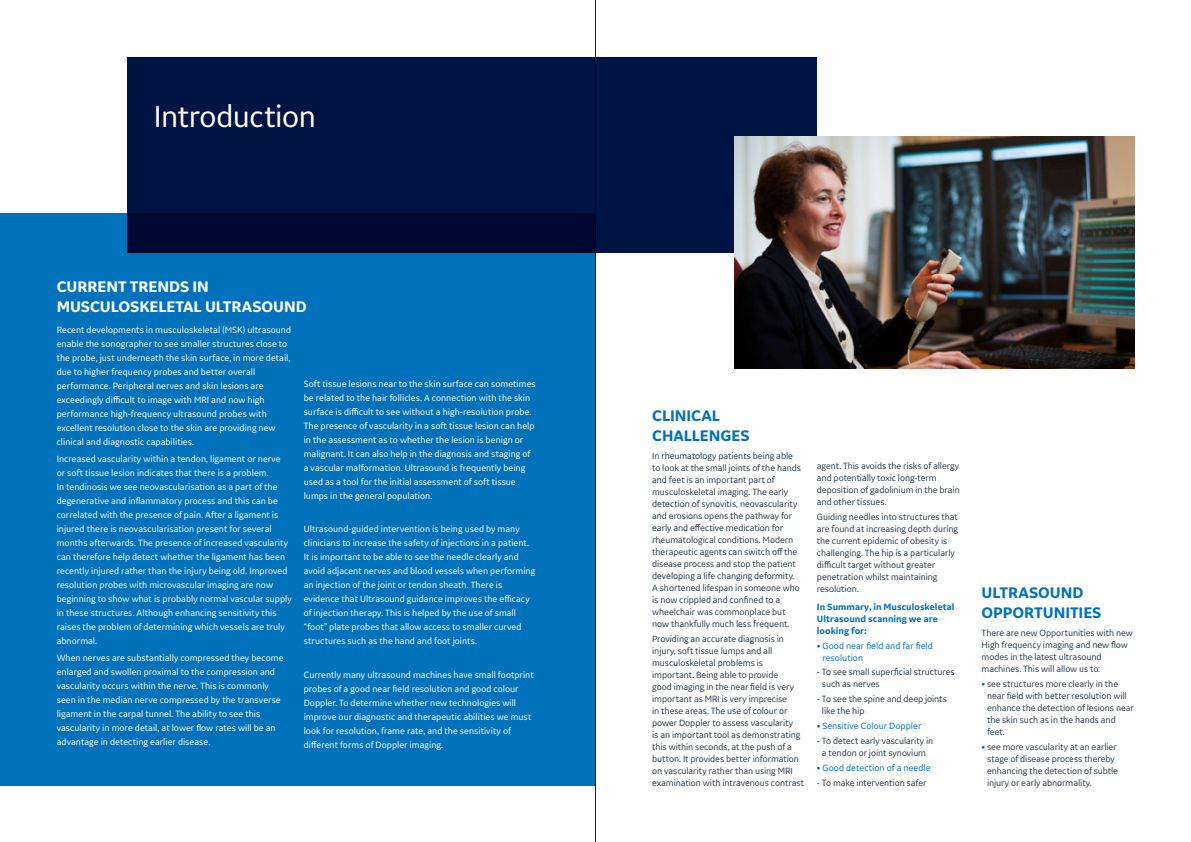
<style>
.page{position:relative;width:1191px;height:842px;background:#fff}
.page>*{position:absolute;margin:0;border:0;box-sizing:border-box;transform-origin:0 0}
.t1{font:32px "GE Inspira Sans";letter-spacing:-.015em;color:#fff}
.t2{font:700 16px/20px "GE Inspira Sans";color:#0072bc}
.t3{font:700 16px/20px "GE Inspira Sans";letter-spacing:-.005em;color:#fff}
.t4{font:9.5px/14px "GE Inspira Sans";letter-spacing:.005em;color:#fff}
.t5{font:9.5px/12px "GE Inspira Sans";letter-spacing:-.005em;color:#2c3c4a}
.t6{font:9.5px/12px "GE Inspira Sans";letter-spacing:.005em;color:#0072bc}
.t7{font:700 9.5px/12px "GE Inspira Sans";letter-spacing:.005em;color:#0072bc}
.s1{font-weight:700}
.s2{font-weight:700;color:#0072bc}
</style>
<div class="page">
<div style="left:0;top:213px;width:595px;height:572px;background:#0072bc"></div>
<hr style="left:595px;top:0;width:1px;height:842px;background:#231f20">
<div style="left:127px;top:57px;width:690px;height:195px;background:#001443"></div>
<img style="left:735px;top:137px;width:399px;height:231px">
<p class="t1" style="left:154px;top:97px;width:164px">Introduction</p>
<p class="t3" style="left:57px;top:276px;width:252px">CURRENT TRENDS IN<br>MUSCULOSKELETAL ULTRASOUND</p>
<p class="t4" style="left:57px;top:323px;width:236px">Recent developments in musculoskeletal (MSK) ultrasound enable the sonographer to see smaller structures close to the probe, just underneath the skin surface, in more detail, due to higher frequency probes and better overall performance. Peripheral nerves and skin lesions are exceedingly difficult to image with MRI and now high performance high-frequency ultrasound probes with excellent resolution close to the skin are providing new clinical and diagnostic capabilities.</p>
<p class="t4" style="left:57px;top:452px;width:236px">Increased vascularity within a tendon, ligament or nerve<br>or soft tissue lesion indicates that there is a problem.<br>In tendinosis we see neovascularisation as a part of the degenerative and inflammatory process and this can be correlated with the presence of pain. After a ligament is injured there is neovascularisation present for several months afterwards. The presence of increased vascularity can therefore help detect whether the ligament has been recently injured rather than the injury being old. Improved resolution probes with microvascular imaging are now beginning to show what is probably normal vascular supply in these structures. Although enhancing sensitivity this raises the problem of determining which vessels are truly abnormal.</p>
<p class="t4" style="left:57px;top:650px;width:228px">When nerves are substantially compressed they become enlarged and swollen proximal to the compression and vascularity occurs within the nerve. This is commonly seen in the median nerve compressed by the transverse ligament in the carpal tunnel. The ability to see this vascularity in more detail, at lower flow rates will be an advantage in detecting earlier disease.</p>
<p class="t4" style="left:304px;top:376px;width:233px">Soft tissue lesions near to the skin surface can sometimes be related to the hair follicles. A connection with the skin surface is difficult to see without a high-resolution probe.<br>The presence of vascularity in a soft tissue lesion can help in the assessment as to whether the lesion is benign or malignant. It can also help in the diagnosis and staging of a vascular malformation. Ultrasound is frequently being used as a tool for the initial assessment of soft tissue lumps in the general population.</p>
<p class="t4" style="left:304px;top:522px;width:233px">Ultrasound-guided intervention is being used by many clinicians to increase the safety of injections in a patient.<br>It is important to be able to see the needle clearly and avoid adjacent nerves and blood vessels when performing an injection of the joint or tendon sheath. There is evidence that Ultrasound guidance improves the efficacy of injection therapy. This is helped by the use of small “foot” plate probes that allow access to smaller curved structures such as the hand and foot joints.</p>
<p class="t4" style="left:304px;top:667px;width:231px">Currently many ultrasound machines have small footprint probes of a good near field resolution and good colour Doppler. To determine whether new technologies will improve our diagnostic and therapeutic abilities we must look for resolution, frame rate, and the sensitivity of different forms of Doppler imaging.</p>
<p class="t2" style="left:652px;top:405px;width:99px">CLINICAL<br>CHALLENGES</p>
<p class="t5" style="left:652px;top:449px;width:150px">In rheumatology patients being able to look at the small joints of the hands and feet is an important part of musculoskeletal imaging. The early detection of synovitis, neovascularity and erosions opens the pathway for early and effective medication for rheumatological conditions. Modern therapeutic agents can switch off the disease process and stop the patient developing a life changing deformity.<br>A shortened lifespan in someone who is now crippled and confined to a wheelchair was commonplace but now thankfully much less frequent.</p>
<p class="t5" style="left:652px;top:632px;width:153px">Providing an accurate diagnosis in injury, soft tissue lumps and all musculoskeletal problems is important. Being able to provide<br>good imaging in the near field is very important as MRI is very imprecise<br>in these areas. The use of colour or power Doppler to assess vascularity<br>is an important tool as demonstrating this within seconds, at the push of a button. It provides better information on vascularity rather than using MRI examination with intravenous contrast</p>
<p class="t5" style="left:817px;top:460px;width:144px">agent. This avoids the risks of allergy and potentially toxic long-term deposition of gadolinium in the brain and other tissues.</p>
<p class="t5" style="left:817px;top:511px;width:143px">Guiding needles into structures that are found at increasing depth during the current epidemic of obesity is challenging. The hip is a particularly difficult target without greater penetration whilst maintaining resolution.</p>
<p class="t7" style="left:817px;top:600px;width:139px">In Summary, in Musculoskeletal<br>Ultrasound scanning we are looking for:</p>
<p class="t6" style="left:822px;top:639px;width:112px;text-indent:-6px"><span class="s1">•</span> Good near field and far field resolution</p>
<p class="t5" style="left:822px;top:666px;width:134px;text-indent:-5px">- To see small superficial structures such as nerves</p>
<p class="t5" style="left:822px;top:693px;width:126px;text-indent:-5px">- To see the spine and deep joints like the hip</p>
<p class="t6" style="left:817px;top:720px;width:106px"><span class="s1">•</span> Sensitive Colour Doppler</p>
<p class="t5" style="left:817px;top:734px;width:118px;text-align:center">- To detect early vascularity in a tendon or joint synovium</p>
<p class="t6" style="left:817px;top:761px;width:115px"><span class="s1">•</span> Good detection of a needle</p>
<p class="t5" style="left:817px;top:776px;width:111px">- To make intervention safer</p>
<p class="t2" style="left:981px;top:582px;width:121px">ULTRASOUND<br>OPPORTUNITIES</p>
<p class="t5" style="left:981px;top:626px;width:153px">There are new Opportunities with new High frequency imaging and new flow modes in the latest ultrasound machines. This will allow us to:</p>
<p class="t5" style="left:987px;top:677px;width:148px;text-indent:-6px"><span class="s2">•</span> see structures more clearly in the near field with better resolution will enhance the detection of lesions near the skin such as in the hands and feet.</p>
<p class="t5" style="left:987px;top:740px;width:132px;text-indent:-6px"><span class="s2">•</span> see more vascularity at an earlier stage of disease process thereby enhancing the detection of subtle injury or early abnormality.</p>
</div>
